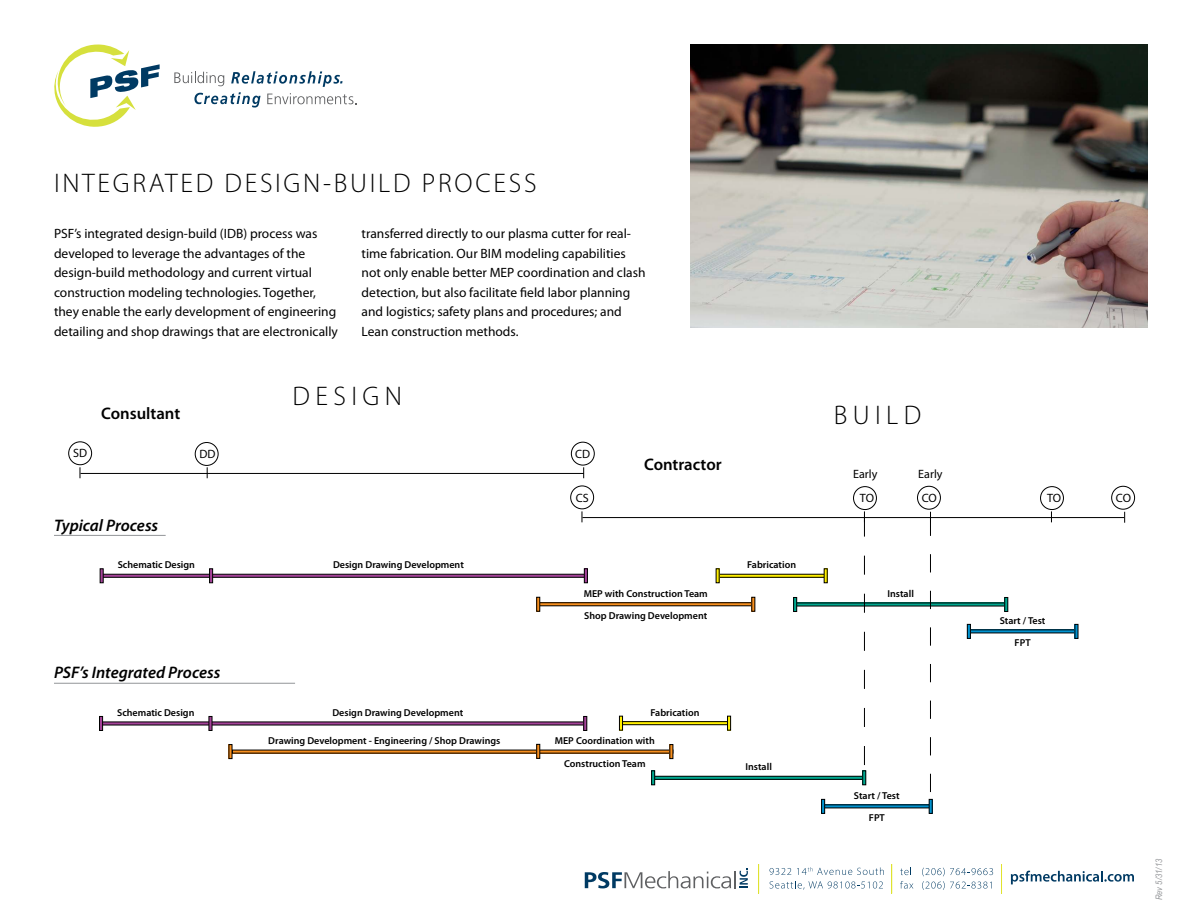
<style>
.page{position:relative;width:1188px;height:918px;background:#fff}
.page>*{position:absolute;margin:0;border:0;box-sizing:border-box;transform-origin:0 0}
.t1{font:300 27px "Myriad Pro";letter-spacing:.1em;color:#000}
.t2{font:italic 600 16.8px "Myriad Pro";color:#000}
.t3{font:600 16.8px "Myriad Pro";color:#000}
.t4{font:13.5px/19.5px "Myriad Pro";color:#000}
.t5{font:12px "Myriad Pro";color:#000}
.t6{font:600 10.05px "Myriad Pro";color:#000}
.t7{font:italic 9px "Arial Narrow";letter-spacing:.01em;color:#939598}
</style>
<div class="page">
<hr style="left:80px;top:473px;width:504px;height:1px;background:#000">
<div style="left:68px;top:441px;width:24px;height:24px;border:1px solid #000;border-radius:50%"></div>
<div style="left:195px;top:442px;width:24px;height:24px;border:1px solid #000;border-radius:50%"></div>
<div style="left:571px;top:442px;width:24px;height:24px;border:1px solid #000;border-radius:50%"></div>
<hr style="left:582px;top:517px;width:542px;height:1px;background:#000">
<div style="left:570px;top:485px;width:24px;height:24px;border:1px solid #000;border-radius:50%"></div>
<div style="left:1040px;top:486px;width:24px;height:24px;border:1px solid #000;border-radius:50%"></div>
<div style="left:1111px;top:486px;width:24px;height:24px;border:1px solid #000;border-radius:50%"></div>
<hr style="left:54px;top:535px;width:112px;height:1px;background:#939598">
<div style="left:102px;top:574px;width:484px;height:3px;background:#a54399;border:1px solid #000"></div>
<div style="left:584px;top:569px;width:4px;height:14px;border:1px solid #000"></div>
<hr style="left:100px;top:569px;width:3px;height:14px;background:#a54399">
<svg style="left:209px;top:569px;width:4px;height:14px"></svg>
<div style="left:539px;top:602px;width:214px;height:4px;border:1px solid #000"></div>
<div style="left:536px;top:597px;width:4px;height:15px;border:1px solid #000"></div>
<div style="left:718px;top:574px;width:109px;height:4px;border:1px solid #000"></div>
<div style="left:1004px;top:597px;width:4px;height:15px;border:1px solid #000"></div>
<div style="left:793px;top:597px;width:4px;height:15px;border:1px solid #000"></div>
<div style="left:967px;top:624px;width:4px;height:15px;border:1px solid #000"></div>
<hr style="left:54px;top:683px;width:241px;height:1px;background:#939598">
<hr style="left:102px;top:722px;width:483px;height:3px;background:#a54399">
<div style="left:584px;top:716px;width:3px;height:15px;border:1px solid #000"></div>
<svg style="left:99px;top:716px;width:4px;height:15px"></svg>
<hr style="left:209px;top:716px;width:3px;height:15px;background:#a54399">
<div style="left:536px;top:744px;width:4px;height:15px;border:1px solid #000"></div>
<div style="left:621px;top:721px;width:109px;height:4px;border:1px solid #000"></div>
<div style="left:727px;top:716px;width:4px;height:14px;border:1px solid #000"></div>
<div style="left:619px;top:716px;width:4px;height:14px;border:1px solid #000"></div>
<div style="left:654px;top:776px;width:210px;height:4px;border:1px solid #000"></div>
<div style="left:862px;top:771px;width:4px;height:14px;border:1px solid #000"></div>
<div style="left:651px;top:771px;width:4px;height:14px;border:1px solid #000"></div>
<div style="left:929px;top:799px;width:4px;height:15px;border:1px solid #000"></div>
<div style="left:821px;top:799px;width:4px;height:15px;border:1px solid #000"></div>
<svg style="left:864px;top:511px;width:1px;height:254px"></svg>
<div style="left:853px;top:486px;width:24px;height:24px;border:1px solid #000;border-radius:50%"></div>
<div style="left:917px;top:486px;width:24px;height:24px;border:1px solid #000;border-radius:50%"></div>
<svg style="left:930px;top:512px;width:1px;height:280px"></svg>
<img style="left:691px;top:45px;width:457px;height:282px">
<svg style="left:900px;top:868px;width:11px;height:7px"></svg>
<svg style="left:900px;top:881px;width:13px;height:8px"></svg>
<svg style="left:922px;top:868px;width:71px;height:22px"></svg>
<svg style="left:770px;top:868px;width:21px;height:7px"></svg>
<svg style="left:797px;top:867px;width:87px;height:8px"></svg>
<svg style="left:769px;top:881px;width:114px;height:9px"></svg>
<svg style="left:891px;top:864px;width:1px;height:29px"></svg>
<svg style="left:758px;top:864px;width:1px;height:29px"></svg>
<svg style="left:585px;top:868px;width:163px;height:20px"></svg>
<svg style="left:1001px;top:864px;width:1px;height:29px"></svg>
<svg style="left:1011px;top:871px;width:123px;height:13px"></svg>
<svg style="left:54px;top:44px;width:106px;height:83px"></svg>
<svg style="left:174px;top:71px;width:183px;height:37px"></svg>
<h1 class="t1" style="left:54px;top:167px;width:484px">INTEGRATED DESIGN-BUILD PROCESS</h1>
<p class="t4" style="left:54px;top:224px;width:285px">PSF’s integrated design-build (IDB) process was developed to leverage the advantages of the design-build methodology and current virtual construction modeling technologies. Together, they enable the early development of engineering detailing and shop drawings that are electronically</p>
<p class="t4" style="left:362px;top:224px;width:285px">transferred directly to our plasma cutter for real&shy;time fabrication. Our BIM modeling capabilities not only enable better MEP coordination and clash detection, but also facilitate field labor planning and logistics; safety plans and procedures; and Lean construction methods.</p>
<p class="t3" style="left:101px;top:402px;width:81px">Consultant</p>
<h1 class="t1" style="left:293px;top:379px;width:111px">DESIGN</h1>
<h1 class="t1" style="left:834px;top:399px;width:89px">BUILD</h1>
<p class="t5" style="left:73px;top:446px;width:15px">SD</p>
<p class="t5" style="left:200px;top:447px;width:18px">DD</p>
<p class="t5" style="left:575px;top:446px;width:17px">CD</p>
<p class="t5" style="left:576px;top:490px;width:14px">CS</p>
<p class="t5" style="left:1047px;top:491px;width:15px">TO</p>
<p class="t5" style="left:1116px;top:490px;width:17px">CO</p>
<p class="t2" style="left:54px;top:514px;width:106px">Typical Process</p>
<p class="t6" style="left:118px;top:559px;width:79px">Schematic Design</p>
<p class="t6" style="left:333px;top:559px;width:132px">Design Drawing Development</p>
<p class="t6" style="left:584px;top:587px;width:126px">MEP with Construction Team</p>
<p class="t6" style="left:584px;top:610px;width:125px">Shop Drawing Development</p>
<p class="t3" style="left:644px;top:454px;width:79px">Contractor</p>
<p class="t5" style="left:853px;top:466px;width:26px">Early</p>
<p class="t5" style="left:918px;top:466px;width:26px">Early</p>
<p class="t5" style="left:922px;top:490px;width:17px">CO</p>
<p class="t5" style="left:860px;top:491px;width:15px">TO</p>
<p class="t6" style="left:747px;top:559px;width:50px">Fabrication</p>
<p class="t6" style="left:887px;top:587px;width:28px">Install</p>
<p class="t6" style="left:1000px;top:614px;width:47px">Start / Test</p>
<p class="t6" style="left:1015px;top:637px;width:18px">FPT</p>
<p class="t2" style="left:54px;top:662px;width:168px">PSF’s Integrated Process</p>
<p class="t6" style="left:117px;top:706px;width:79px">Schematic Design</p>
<p class="t6" style="left:332px;top:706px;width:132px">Design Drawing Development</p>
<p class="t6" style="left:268px;top:734px;width:234px">Drawing Development - Engineering / Shop Drawings</p>
<p class="t6" style="left:555px;top:734px;width:102px">MEP Coordination with</p>
<p class="t6" style="left:564px;top:757px;width:83px">Construction Team</p>
<p class="t6" style="left:651px;top:706px;width:50px">Fabrication</p>
<p class="t6" style="left:745px;top:761px;width:28px">Install</p>
<p class="t6" style="left:854px;top:789px;width:47px">Start / Test</p>
<p class="t6" style="left:869px;top:812px;width:18px">FPT</p>
<p class="t7" style="left:1153px;top:900px;width:43px;rotate:-90deg">Rev 5/31/13</p>
</div>
